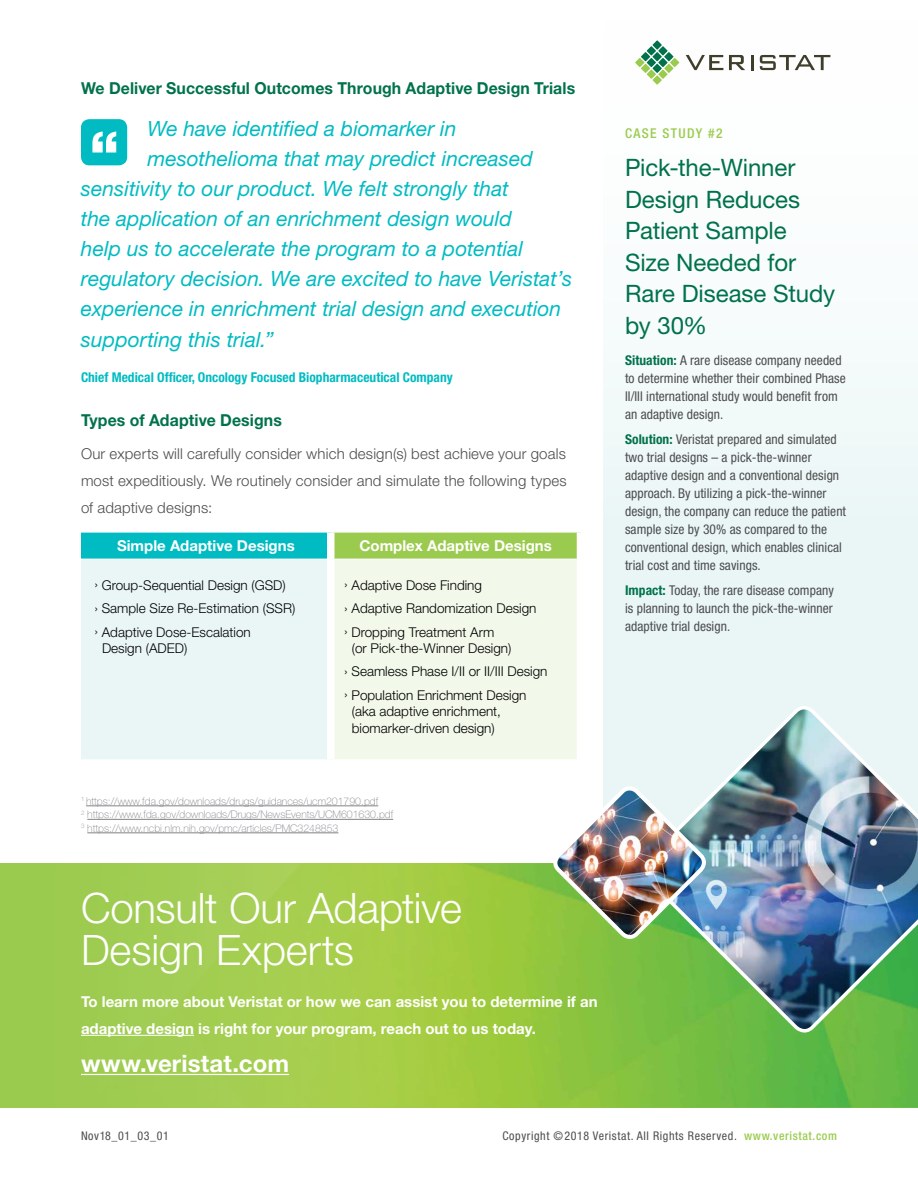
<style>
.page{position:relative;width:918px;height:1188px;background:#fff}
.page>*{position:absolute;margin:0;border:0;box-sizing:border-box;transform-origin:0 0}
.t1{font:300 42px/42px "Helvetica Neue";letter-spacing:-.005em;color:#fff}
.t2{font:24px/31.5px "Helvetica Neue";letter-spacing:-.005em;color:#00724a}
.t3{font:700 24px "Helvetica Neue";letter-spacing:.005em;color:#fff}
.t4{font:italic 21px "Helvetica Neue";color:#00bcc2}
.t5{font:700 16.5px "Helvetica Neue";letter-spacing:.005em;color:#00724a;scale:.96 1}
.t6{font:700 15px/27px "Helvetica Neue";color:#fff}
.t7{font:300 15px/27px "Helvetica Neue";letter-spacing:.01em;color:#4d4d4f;text-align:justify}
.t8{font:condensed 13.5px/18px "Helvetica Neue";letter-spacing:.005em;color:#4d4d4f}
.t9{font:300 13.5px/23.2px "Helvetica Neue";color:#000}
.t10{font:700 condensed 13.5px "Helvetica Neue";color:#00bcc2}
.t11{font:500 condensed 13.5px "Helvetica Neue";letter-spacing:.1em;color:#9bcb4e}
.t12{font:condensed 12px "Helvetica Neue";letter-spacing:.05em;color:#4d4d4f}
.t13{font:100 10.5px/13.5px "Helvetica Neue";color:#808285}
.s1{font-weight:700;color:#00724a}
.s2{font-weight:500;color:#9bcb4e}
</style>
<div class="page">
<div style="left:603px;top:0;width:315px;height:919px;background:#f4fafa"></div>
<img style="left:0;top:863px;width:918px;height:245px">
<hr style="left:81px;top:1035px;width:113px;height:1px;background:#fff">
<hr style="left:81px;top:1074px;width:208px;height:1px;background:#fff">
<svg style="left:686px;top:55px;width:37px;height:15px"></svg>
<svg style="left:729px;top:55px;width:16px;height:15px"></svg>
<svg style="left:751px;top:55px;width:2px;height:15px"></svg>
<svg style="left:760px;top:55px;width:70px;height:15px"></svg>
<svg style="left:635px;top:40px;width:44px;height:45px"></svg>
<img style="left:638px;top:706px;width:280px;height:330px">
<img style="left:551px;top:784px;width:157px;height:160px">
<div style="left:81px;top:119px;width:46px;height:46px;background:#00bcc2;border-radius:9px"></div>
<svg style="left:92px;top:131px;width:24px;height:22px"></svg>
<hr style="left:86px;top:806px;width:292px;height:1px;background:#808285">
<hr style="left:87px;top:819px;width:306px;height:1px;background:#808285">
<hr style="left:87px;top:833px;width:251px;height:1px;background:#808285">
<div style="left:81px;top:532px;width:250px;height:27px;background:#00bcc2"></div>
<div style="left:331px;top:532px;width:249px;height:27px;background:#9bcb4e"></div>
<div style="left:81px;top:559px;width:250px;height:201px;background:#eaf6f6"></div>
<div style="left:331px;top:559px;width:249px;height:201px;background:#f2f8ea"></div>
<hr style="left:81px;top:532px;width:250px;height:1px;background:#fff">
<hr style="left:331px;top:532px;width:253px;height:1px;background:#fff">
<hr style="left:81px;top:559px;width:246px;height:1px;background:#fff">
<hr style="left:334px;top:559px;width:243px;height:1px;background:#fff">
<hr style="left:81px;top:759px;width:250px;height:1px;background:#fff">
<hr style="left:331px;top:759px;width:253px;height:1px;background:#fff">
<div style="left:327px;top:532px;width:7px;height:27px;background:#fff"></div>
<div style="left:577px;top:532px;width:7px;height:27px;background:#fff"></div>
<div style="left:327px;top:559px;width:7px;height:200px;background:#fff"></div>
<div style="left:577px;top:559px;width:7px;height:200px;background:#fff"></div>
<p class="t5" style="left:81px;top:78px;width:516px">We Deliver Successful Outcomes Through Adaptive Design Trials</p>
<h3 class="t4" style="left:147px;top:116px;width:311px">We have identified a biomarker in</h3>
<h3 class="t4" style="left:147px;top:146px;width:387px">mesothelioma that may predict increased</h3>
<h3 class="t4" style="left:81px;top:176px;width:429px">sensitivity to our product. We felt strongly that</h3>
<h3 class="t4" style="left:81px;top:206px;width:432px">the application of an enrichment design would</h3>
<h3 class="t4" style="left:81px;top:236px;width:444px">help us to accelerate the program to a potential</h3>
<h3 class="t4" style="left:81px;top:266px;width:493px">regulatory decision. We are excited to have Veristat’s</h3>
<h3 class="t4" style="left:81px;top:296px;width:482px">experience in enrichment trial design and execution</h3>
<h3 class="t4" style="left:81px;top:327px;width:194px">supporting this trial.”</h3>
<p class="t10" style="left:81px;top:369px;width:373px">Chief Medical Officer, Oncology Focused Biopharmaceutical Company</p>
<p class="t5" style="left:81px;top:410px;width:211px">Types of Adaptive Designs</p>
<p class="t7" style="left:81px;top:440px;width:487px">Our experts will carefully consider which design(s) best achieve your goals most expeditiously. We routinely consider and simulate the following types of adaptive designs:</p>
<p class="t6" style="left:117px;top:532px;width:179px">Simple Adaptive Designs</p>
<p class="t6" style="left:359px;top:532px;width:194px">Complex Adaptive Designs</p>
<p class="t9" style="left:94px;top:573px;width:202px">› Group-Sequential Design (GSD)<br>› Sample Size Re-Estimation (SSR) › Adaptive Dose-Escalation</p>
<p class="t9" style="left:102px;top:636px;width:87px">Design (ADED)</p>
<p class="t9" style="left:344px;top:573px;width:194px">› Adaptive Dose Finding<br>› Adaptive Randomization Design › Dropping Treatment Arm</p>
<p class="t9" style="left:344px;top:636px;width:205px;text-indent:8px">(or Pick-the-Winner Design)<br>› Seamless Phase I/II or II/III Design › Population Enrichment Design</p>
<p class="t9" style="left:352px;top:703px;width:151px;line-height:16.5px">(aka adaptive enrichment, biomarker-driven design)</p>
<p class="t13" style="left:81px;top:794px;width:314px"><sup>1</sup> https://www.fda.gov/downloads/drugs/guidances/ucm201790.pdf<br><sup>2</sup> https://www.fda.gov/downloads/Drugs/NewsEvents/UCM601630.pdf<br><sup>3</sup> https://www.ncbi.nlm.nih.gov/pmc/articles/PMC3248853</p>
<h1 class="t1" style="left:81px;top:886px;width:382px">Consult Our Adaptive<br>Design Experts</h1>
<p class="t6" style="left:81px;top:988px;width:518px">To learn more about Veristat or how we can assist you to determine if an adaptive design is right for your program, reach out to us today.</p>
<h2 class="t3" style="left:81px;top:1049px;width:210px">www.veristat.com</h2>
<p class="t11" style="left:625px;top:125px;width:99px">CASE STUDY #2</p>
<h2 class="t2" style="left:625px;top:152px;width:212px">Pick-the-Winner<br>Design Reduces<br>Patient Sample<br>Size Needed for<br>Rare Disease Study by 30%</h2>
<p class="t8" style="left:625px;top:352px;width:222px"><span class="s1">Situation:</span> A rare disease company needed to determine whether their combined Phase II/III international study would benefit from an adaptive design.</p>
<p class="t8" style="left:625px;top:430px;width:223px"><span class="s1">Solution:</span> Veristat prepared and simulated two trial designs – a pick-the-winner adaptive design and a conventional design approach. By utilizing a pick-the-winner design, the company can reduce the patient sample size by 30% as compared to the conventional design, which enables clinical trial cost and time savings.</p>
<p class="t8" style="left:625px;top:581px;width:210px;text-align:justify"><span class="s1">Impact:</span> Today, the rare disease company is planning to launch the pick-the-winner adaptive trial design.</p>
<p class="t12" style="left:81px;top:1129px;width:89px">Nov18_01_03_01</p>
<p class="t12" style="left:502px;top:1129px;width:336px">Copyright © 2018 Veristat. All Rights Reserved. <span class="s2">www.veristat.com</span></p>
</div>
